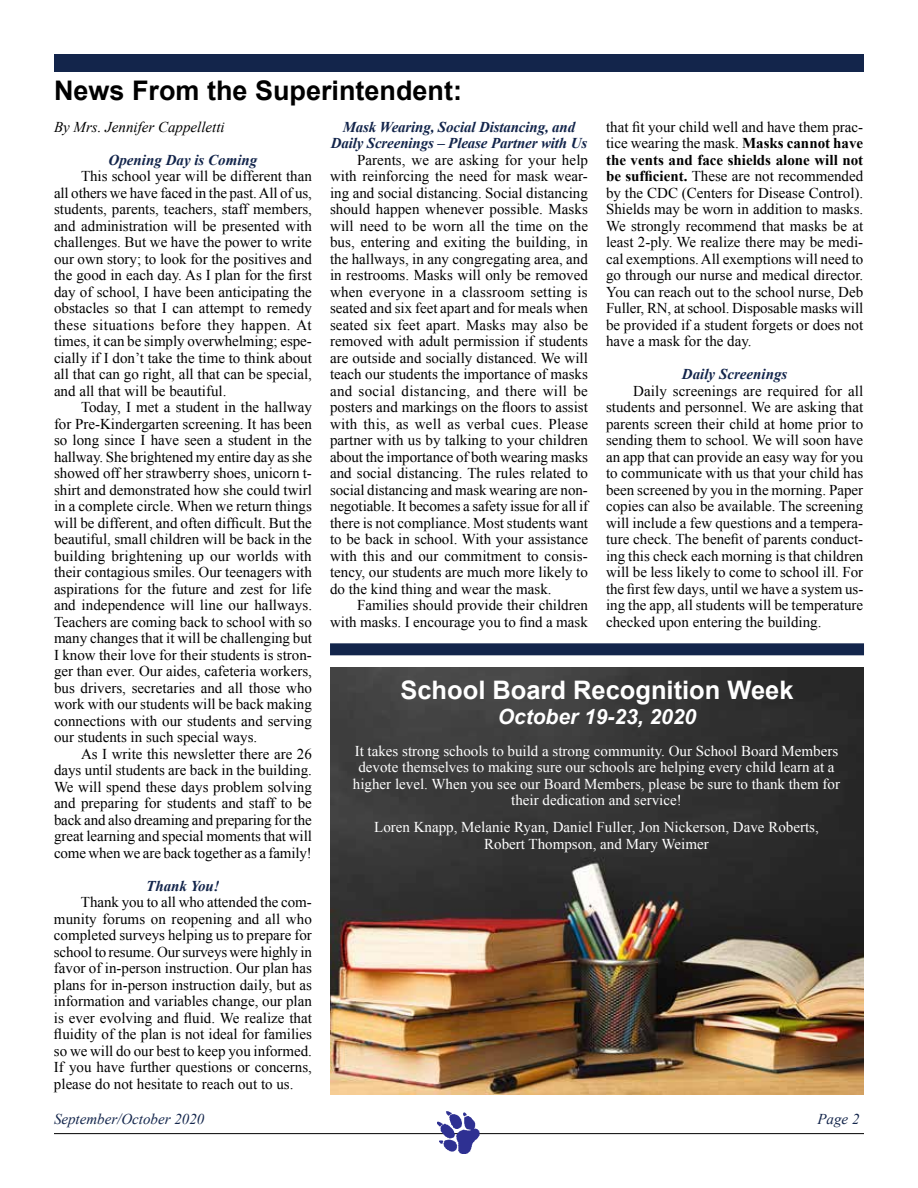
<style>
.page{position:relative;width:918px;height:1188px;background:#fff}
.page>*{position:absolute;margin:0;border:0;box-sizing:border-box;transform-origin:0 0}
.t1{font:700 27px "Arial";color:#000}
.t2{font:700 25.5px "Arial";color:#fff}
.t3{font:italic 700 21px "Arial";color:#fff}
.t4{font:15px/16.5px "Times New Roman";color:#000;text-align:justify}
.t5{font:15px/16.5px "Times New Roman";color:#fff;text-align:center}
.t6{font:italic 700 15px/16.5px "Times New Roman";letter-spacing:-.01em;color:#13254b;text-align:center}
.t7{font:italic 15px "Times New Roman";color:#13254b}
.t8{font:italic 15px "Times New Roman";color:#000}
.s1{font-weight:700}
</style>
<div class="page">
<div style="left:54px;top:54px;width:810px;height:18px;background:#13254b"></div>
<hr style="left:54px;top:1133px;width:810px;height:1px;background:#000">
<img style="left:437px;top:1112px;width:42px;height:42px">
<div style="left:330px;top:643px;width:534px;height:12px;background:#13254b"></div>
<img style="left:330px;top:667px;width:533px;height:427px">
<h1 class="t1" style="left:54px;top:72px;width:410px">News From the Superintendent:</h1>
<p class="t8" style="left:54px;top:117px;width:172px">By Mrs. Jennifer Cappelletti</p>
<p class="t6" style="left:109px;top:151px;width:150px">Opening Day is Coming</p>
<p class="t4" style="left:54px;top:168px;width:260px;text-indent:27px">This school year will be different than all others we have faced in the past. All of us, students, parents, teachers, staff members, and administration will be presented with challenges. But we have the power to write our own story; to look for the positives and the good in each day. As I plan for the first day of school, I have been anticipating the obstacles so that I can attempt to remedy these situations before they happen. At times, it can be simply overwhelming; espe&shy;cially if I don’t take the time to think about all that can go right, all that can be special, and all that will be beautiful.</p>
<p class="t4" style="left:54px;top:399px;width:260px;text-indent:27px">Today, I met a student in the hallway for Pre-Kindergarten screening. It has been so long since I have seen a student in the hallway. She brightened my entire day as she showed off her strawberry shoes, unicorn t&shy;shirt and demonstrated how she could twirl in a complete circle. When we return things will be different, and often difficult. But the beautiful, small children will be back in the building brightening up our worlds with their contagious smiles. Our teenagers with aspirations for the future and zest for life and independence will line our hallways.<br>Teachers are coming back to school with so many changes that it will be challenging but I know their love for their students is stron&shy;ger than ever. Our aides, cafeteria workers, bus drivers, secretaries and all those who work with our students will be back making connections with our students and serving our students in such special ways.</p>
<p class="t4" style="left:54px;top:745px;width:260px;text-indent:27px">As I write this newsletter there are 26 days until students are back in the building.<br>We will spend these days problem solving and preparing for students and staff to be back and also dreaming and preparing for the great learning and special moments that will come when we are back together as a family!</p>
<p class="t6" style="left:146px;top:877px;width:75px">Thank You!</p>
<p class="t4" style="left:54px;top:894px;width:260px;text-indent:27px">Thank you to all who attended the com&shy;munity forums on reopening and all who completed surveys helping us to prepare for school to resume. Our surveys were highly in favor of in-person instruction. Our plan has plans for in-person instruction daily, but as information and variables change, our plan is ever evolving and fluid. We realize that fluidity of the plan is not ideal for families so we will do our best to keep you informed.<br>If you have further questions or concerns, please do not hesitate to reach out to us.</p>
<p class="t4" style="left:606px;top:118px;width:259px">that fit your child well and have them prac&shy;tice wearing the mask. <span class="s1">Masks cannot have the vents and face shields alone will not be sufficient.</span> These are not recommended by the CDC (Centers for Disease Control).<br>Shields may be worn in addition to masks.<br>We strongly recommend that masks be at least 2-ply. We realize there may be medi&shy;cal exemptions. All exemptions will need to go through our nurse and medical director.<br>You can reach out to the school nurse, Deb Fuller, RN, at school. Disposable masks will be provided if a student forgets or does not have a mask for the day.</p>
<p class="t6" style="left:682px;top:366px;width:107px">Daily Screenings</p>
<p class="t4" style="left:606px;top:382px;width:259px;text-indent:27px">Daily screenings are required for all students and personnel. We are asking that parents screen their child at home prior to sending them to school. We will soon have an app that can provide an easy way for you to communicate with us that your child has been screened by you in the morning. Paper copies can also be available. The screening will include a few questions and a tempera&shy;ture check. The benefit of parents conduct&shy;ing this check each morning is that children will be less likely to come to school ill. For the first few days, until we have a system us&shy;ing the app, all students will be temperature checked upon entering the building.</p>
<p class="t6" style="left:331px;top:118px;width:258px">Mask Wearing, Social Distancing, and<br>Daily Screenings – Please Partner with Us</p>
<p class="t4" style="left:330px;top:151px;width:260px;text-indent:27px">Parents, we are asking for your help with reinforcing the need for mask wear&shy;ing and social distancing. Social distancing should happen whenever possible. Masks will need to be worn all the time on the bus, entering and exiting the building, in the hallways, in any congregating area, and in restrooms. Masks will only be removed when everyone in a classroom setting is seated and six feet apart and for meals when seated six feet apart. Masks may also be removed with adult permission if students are outside and socially distanced. We will teach our students the importance of masks and social distancing, and there will be posters and markings on the floors to assist with this, as well as verbal cues. Please partner with us by talking to your children about the importance of both wearing masks and social distancing. The rules related to social distancing and mask wearing are non&shy;negotiable. It becomes a safety issue for all if there is not compliance. Most students want to be back in school. With your assistance with this and our commitment to consis&shy;tency, our students are much more likely to do the kind thing and wear the mask.</p>
<p class="t4" style="left:330px;top:597px;width:259px;text-align:right">Families should provide their children with masks. I encourage you to find a mask</p>
<h2 class="t2" style="left:400px;top:673px;width:395px">School Board Recognition Week</h2>
<h3 class="t3" style="left:498px;top:703px;width:200px">October 19-23, 2020</h3>
<p class="t5" style="left:353px;top:742px;width:489px">It takes strong schools to build a strong community. Our School Board Members devote themselves to making sure our schools are helping every child learn at a higher level. When you see our Board Members, please be sure to thank them for their dedication and service!</p>
<p class="t5" style="left:374px;top:819px;width:446px">Loren Knapp, Melanie Ryan, Daniel Fuller, Jon Nickerson, Dave Roberts,<br>Robert Thompson, and Mary Weimer</p>
<p class="t7" style="left:54px;top:1109px;width:152px">September/October 2020</p>
<p class="t7" style="left:817px;top:1109px;width:44px">Page 2</p>
</div>
